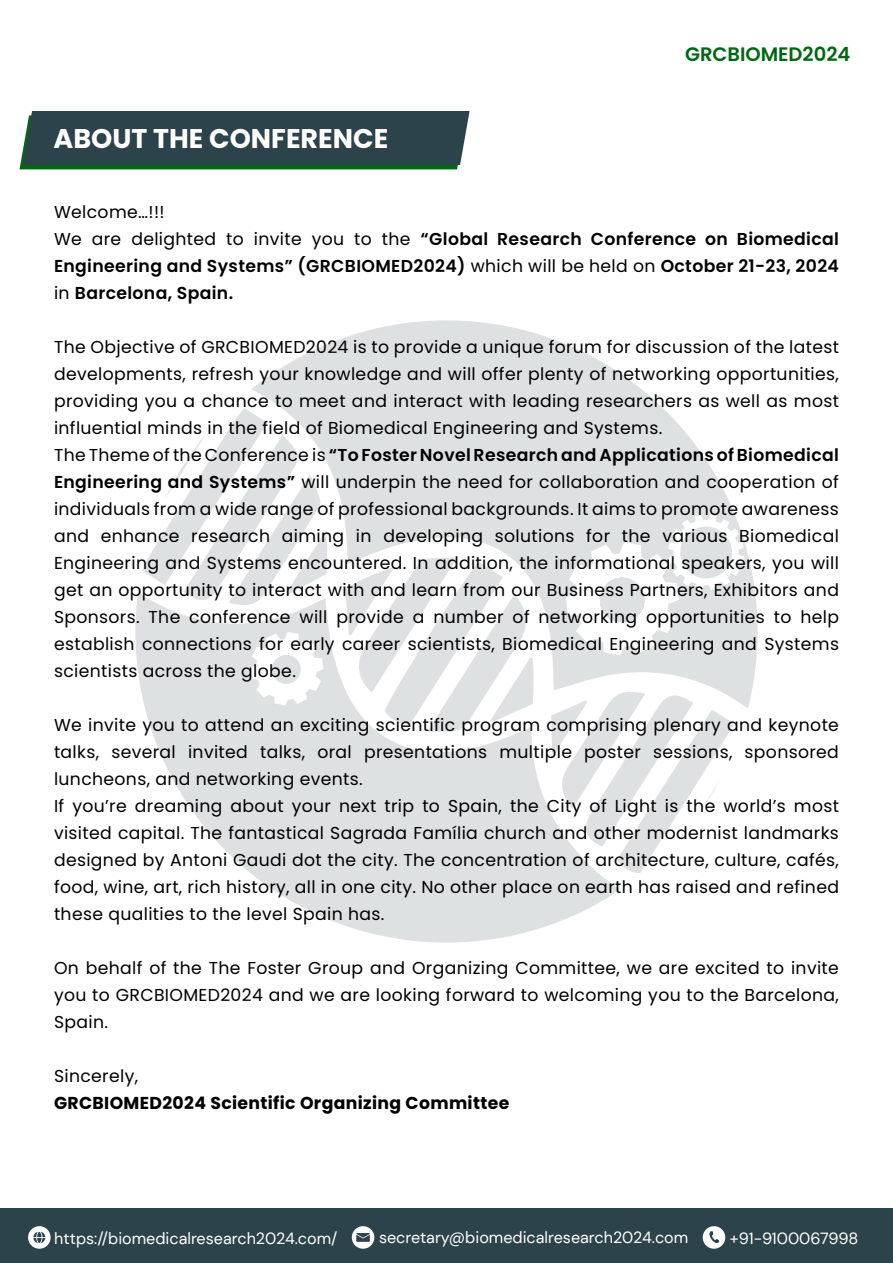
<style>
.page{position:relative;width:893px;height:1263px;background:#fff}
.page>*{position:absolute;margin:0;border:0;box-sizing:border-box;transform-origin:0 0}
.t1{font:700 27px "Poppins";color:#fff}
.t2{font:600 19.5px "Poppins";color:#006812}
.t3{font:17.25px/27px "Poppins";letter-spacing:.02em;color:#000}
.t4{font:600 17.25px/27px "Poppins";letter-spacing:.02em;color:#000}
.t5{font:700 17.25px "Poppins";letter-spacing:.02em;color:#000}
.t6{font:16.2px "DM Sans";color:#fff}
.s1{font-weight:400}
.s2{font-weight:600}
</style>
<div class="page">
<svg style="left:19px;top:111px;width:451px;height:58px;background:#2e4a4b"></svg>
<div style="left:0;top:1209px;width:893px;height:54px;background:#2c434b"></div>
<svg style="left:352px;top:1226px;width:22px;height:23px"></svg>
<svg style="left:28px;top:1226px;width:23px;height:23px"></svg>
<svg style="left:703px;top:1226px;width:22px;height:23px"></svg>
<svg style="left:135px;top:320px;width:623px;height:623px;fill:#dde1e2"></svg>
<h1 class="t1" style="left:53px;top:123px;width:336px">ABOUT THE CONFERENCE</h1>
<p class="t2" style="left:685px;top:43px;width:167px">GRCBIOMED2024</p>
<p class="t4" style="left:54px;top:198px;width:786px"><span class="s1">Welcome…!!!<br>We are delighted to invite you to the</span> “Global Research Conference on Biomedical Engineering and Systems” (GRCBIOMED2024) <span class="s1">which will be held on</span> October 21-23, 2024 <span class="s1">in</span> Barcelona, Spain.</p>
<p class="t3" style="left:54px;top:333px;width:786px">The Objective of GRCBIOMED2024 is to provide a unique forum for discussion of the latest developments, refresh your knowledge and will offer plenty of networking opportunities, providing you a chance to meet and interact with leading researchers as well as most influential minds in the field of Biomedical Engineering and Systems.<br>The Theme of the Conference is <span class="s2">“To Foster Novel Research and Applications of Biomedical Engineering and Systems”</span> will underpin the need for collaboration and cooperation of individuals from a wide range of professional backgrounds. It aims to promote awareness and enhance research aiming in developing solutions for the various Biomedical Engineering and Systems encountered. In addition, the informational speakers, you will get an opportunity to interact with and learn from our Business Partners, Exhibitors and Sponsors. The conference will provide a number of networking opportunities to help establish connections for early career scientists, Biomedical Engineering and Systems scientists across the globe.</p>
<p class="t3" style="left:54px;top:711px;width:787px">We invite you to attend an exciting scientific program comprising plenary and keynote talks, several invited talks, oral presentations multiple poster sessions, sponsored luncheons, and networking events.<br>If you’re dreaming about your next trip to Spain, the City of Light is the world’s most visited capital. The fantastical Sagrada Família church and other modernist landmarks designed by Antoni Gaudi dot the city. The concentration of architecture, culture, cafés, food, wine, art, rich history, all in one city. No other place on earth has raised and refined these qualities to the level Spain has.</p>
<p class="t3" style="left:54px;top:954px;width:786px;text-align:justify">On behalf of the The Foster Group and Organizing Committee, we are excited to invite you to GRCBIOMED2024 and we are looking forward to welcoming you to the Barcelona, Spain.</p>
<p class="t3" style="left:54px;top:1062px;width:86px">Sincerely,</p>
<p class="t5" style="left:54px;top:1093px;width:457px">GRCBIOMED2024 Scientific Organizing Committee</p>
<p class="t6" style="left:54px;top:1228px;width:285px">https://biomedicalresearch2024.com/</p>
<p class="t6" style="left:379px;top:1227px;width:311px">secretary@biomedicalresearch2024.com</p>
<p class="t6" style="left:729px;top:1228px;width:130px">+91-9100067998</p>
</div>
